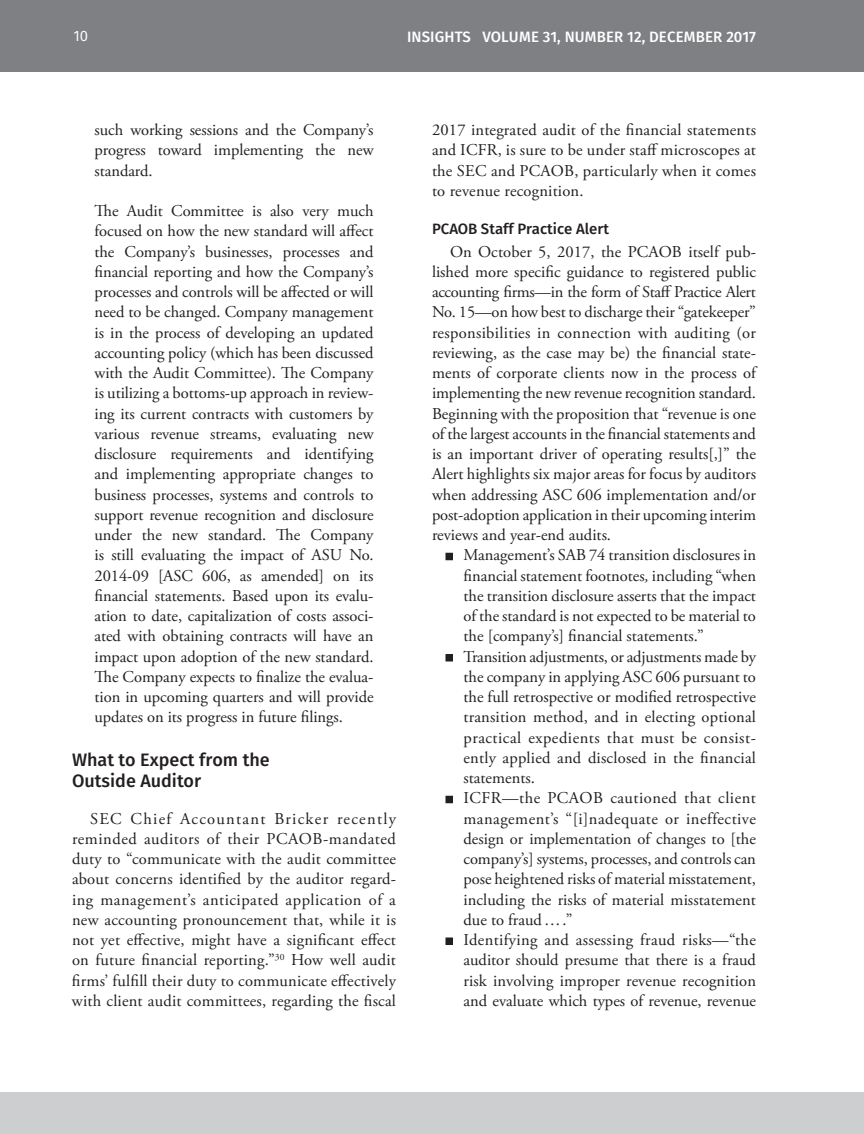
<style>
.page{position:relative;width:864px;height:1134px;background:#fff}
.page>*{position:absolute;margin:0;border:0;box-sizing:border-box;transform-origin:0 0}
.t1{font:500 18px/21.6px "Fira Sans";color:#231f20}
.t2{font:16.5px/20.2px "Adobe Garamond Pro";color:#231f20;text-align:justify}
.t3{font:500 15px "Fira Sans";letter-spacing:.01em;color:#fff}
.t4{font:500 15px "Fira Sans";color:#231f20}
.t5{font:15px "Fira Sans";color:#fff}
.s1{font-style:italic}
</style>
<div class="page">
<div style="left:0;top:0;width:864px;height:72px;background:#7e8083"></div>
<div style="left:0;top:1092px;width:864px;height:42px;background:#cdced0"></div>
<div style="left:446px;top:553px;width:7px;height:7px;background:#231f20"></div>
<div style="left:446px;top:654px;width:7px;height:8px;background:#231f20"></div>
<div style="left:446px;top:796px;width:7px;height:7px;background:#231f20"></div>
<div style="left:446px;top:938px;width:7px;height:7px;background:#231f20"></div>
<p class="t5" style="left:74px;top:30px;width:16px">10</p>
<p class="t3" style="left:407px;top:30px;width:350px">INSIGHTS VOLUME 31, NUMBER 12, DECEMBER 2017</p>
<p class="t2" style="left:94px;top:121px;width:281px">such working sessions and the Company’s progress toward implementing the new standard.</p>
<p class="t2" style="left:94px;top:202px;width:281px">The Audit Committee is also very much focused on how the new standard will affect the Company’s businesses, processes and financial reporting and how the Company’s processes and controls will be affected or will need to be changed. Company management is in the process of developing an updated accounting policy (which has been discussed with the Audit Committee). The Company is utilizing a bottoms-up approach in review&shy;ing its current contracts with customers by various revenue streams, evaluating new disclosure requirements and identifying and implementing appropriate changes to business processes, systems and controls to support revenue recognition and disclosure under the new standard. The Company is still evaluating the impact of ASU No.<br>2014-09 [ASC 606, as amended] on its financial statements. Based upon its evalu&shy;ation to date, capitalization of costs associ&shy;ated with obtaining contracts will have an impact upon adoption of the new standard.<br>The Company expects to finalize the evalua&shy;tion in upcoming quarters and will provide updates on its progress in future filings.</p>
<p class="t1" style="left:72px;top:750px;width:199px">What to Expect from the<br>Outside Auditor</p>
<p class="t2" style="left:72px;top:810px;width:326px;text-indent:18px">SEC Chief Accountant Bricker recently reminded auditors of their PCAOB-mandated duty to “communicate with the audit committee about concerns identified by the auditor regard&shy;ing management’s anticipated application of a new accounting pronouncement that, while it is not yet effective, might have a significant effect on future financial reporting.”<sup>30</sup> How well audit firms’ fulfill their duty to communicate effectively with client audit committees, regarding the fiscal</p>
<p class="t2" style="left:432px;top:121px;width:326px">2017 integrated audit of the financial statements and ICFR, is sure to be under staff microscopes at the SEC and PCAOB, particularly when it comes to revenue recognition.</p>
<p class="t4" style="left:432px;top:223px;width:179px">PCAOB Staff Practice Alert</p>
<p class="t2" style="left:432px;top:243px;width:326px;text-indent:18px">On October 5, 2017, the PCAOB itself pub&shy;lished more specific guidance to registered public accounting firms—in the form of Staff Practice Alert No. 15—on how best to discharge their “gatekeeper” responsibilities in connection with auditing (or reviewing, as the case may be) the financial state&shy;ments of corporate clients now in the process of implementing the new revenue recognition standard.<br>Beginning with the proposition that “revenue is one of the largest accounts in the financial statements and is an important driver of operating results[,]” the Alert highlights six major areas for focus by auditors when addressing ASC 606 implementation and/or post-adoption application in their upcoming interim reviews and year-end audits.</p>
<p class="t2" style="left:463px;top:546px;width:294px;text-align:left">Management’s SAB 74 transition disclosures in financial statement footnotes<span class="s1">,</span> including “when the transition disclosure asserts that the impact of the standard is not expected to be material to the [company’s] financial statements.” Transition adjustments, or adjustments made by the company in applying ASC 606 pursuant to the full retrospective or modified retrospective transition method, and in electing optional practical expedients that must be consist&shy;ently applied and disclosed in the financial statements.<br>ICFR—the PCAOB cautioned that client management’s “[i]nadequate or ineffective design or implementation of changes to [the company’s] systems, processes, and controls can pose heightened risks of material misstatement, including the risks of material misstatement due to fraud … .”<br>Identifying and assessing fraud risks—“the auditor should presume that there is a fraud risk involving improper revenue recognition and evaluate which types of revenue, revenue</p>
</div>
